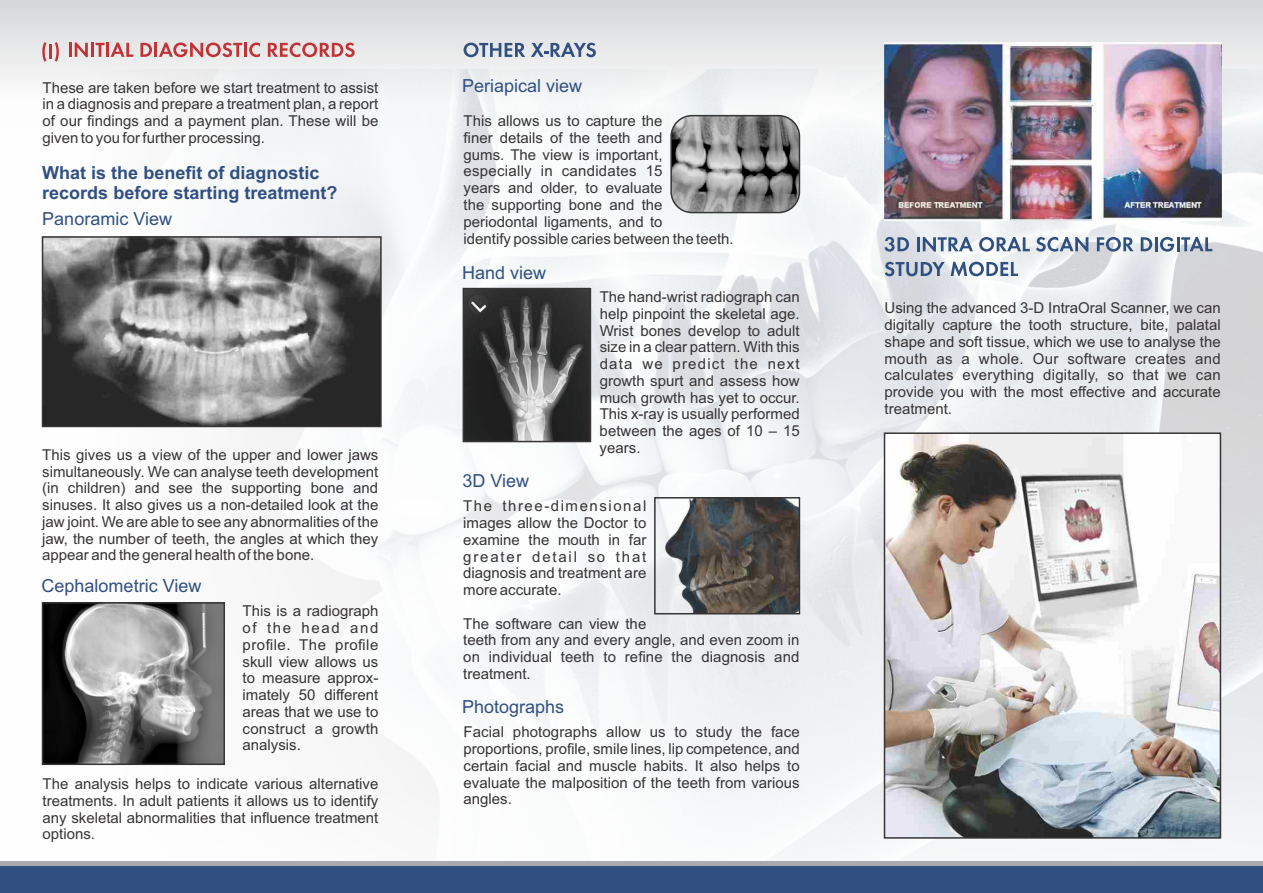
<style>
.page{position:relative;width:1263px;height:893px;background:#fff}
.page>*{position:absolute;margin:0;border:0;box-sizing:border-box;transform-origin:0 0}
.t1{font:18px "Arial";color:#305082}
.t2{font:700 18px/20.1px "Arial";color:#305082}
.t3{font:15px/16.8px "Arial";color:#373435;text-align:justify}
</style>
<div class="page">
<img style="left:78px;top:127px;width:1185px;height:734px">
<div style="left:0;top:0;width:1263px;height:127px;background:linear-gradient(to bottom,#d9dadb,#fafcfc)"></div>
<div style="left:0;top:861px;width:1263px;height:32px;background:#305082"></div>
<hr style="left:0;top:861px;width:1263px;height:4px;background:#a9abae">
<svg style="left:42px;top:42px;width:4px;height:20px"></svg>
<hr style="left:49px;top:44px;width:3px;height:14px;background:#c03437">
<svg style="left:55px;top:42px;width:4px;height:20px"></svg>
<svg style="left:464px;top:43px;width:61px;height:14px"></svg>
<svg style="left:531px;top:43px;width:65px;height:14px"></svg>
<svg style="left:884px;top:237px;width:25px;height:15px"></svg>
<svg style="left:917px;top:237px;width:56px;height:15px"></svg>
<svg style="left:979px;top:237px;width:51px;height:15px"></svg>
<svg style="left:1036px;top:237px;width:52px;height:15px"></svg>
<svg style="left:1097px;top:237px;width:36px;height:15px"></svg>
<svg style="left:1141px;top:237px;width:71px;height:15px"></svg>
<svg style="left:885px;top:262px;width:60px;height:14px"></svg>
<svg style="left:951px;top:262px;width:67px;height:14px"></svg>
<img style="left:44px;top:238px;width:336px;height:187px">
<img style="left:465px;top:290px;width:124px;height:150px">
<img style="left:884px;top:43px;width:337px;height:178px">
<img style="left:671px;top:116px;width:128px;height:97px;border-radius:21px">
<div style="left:670px;top:115px;width:130px;height:98px;border:1px solid #373435;border-radius:21px"></div>
<svg style="left:69px;top:43px;width:19px;height:14px"></svg>
<hr style="left:91px;top:43px;width:3px;height:14px;background:#c03437">
<svg style="left:96px;top:43px;width:9px;height:14px"></svg>
<hr style="left:106px;top:43px;width:3px;height:14px;background:#c03437">
<svg style="left:111px;top:43px;width:22px;height:14px"></svg>
<svg style="left:140px;top:43px;width:102px;height:14px"></svg>
<hr style="left:244px;top:43px;width:3px;height:14px;background:#c03437">
<svg style="left:249px;top:43px;width:11px;height:14px"></svg>
<svg style="left:268px;top:43px;width:87px;height:14px"></svg>
<img style="left:665px;top:499px;width:133px;height:113px">
<div style="left:654px;top:497px;width:146px;height:117px;border:1px solid #373435"></div>
<img style="left:44px;top:604px;width:179px;height:159px">
<img style="left:886px;top:434px;width:333px;height:403px">
<div style="left:42px;top:602px;width:183px;height:163px;border:1px solid #373435"></div>
<div style="left:42px;top:236px;width:340px;height:191px;border:1px solid #373435"></div>
<div style="left:463px;top:288px;width:128px;height:154px;border:1px solid #373435"></div>
<div style="left:884px;top:432px;width:337px;height:407px;border:1px solid #373435"></div>
<p class="t3" style="left:43px;top:80px;width:337px">These are taken before we start treatment to assist in a diagnosis and prepare a treatment plan, a report of our findings and a payment plan. These will be given to you for further processing.</p>
<p class="t2" style="left:42px;top:164px;width:297px">What is the benefit of diagnostic records before starting treatment?</p>
<p class="t1" style="left:42px;top:212px;width:131px">Panoramic View</p>
<p class="t3" style="left:42px;top:448px;width:338px">This gives us a view of the upper and lower jaws simultaneously. We can analyse teeth development (in children) and see the supporting bone and sinuses. It also gives us a non-detailed look at the jaw joint. We are able to see any abnormalities of the jaw, the number of teeth, the angles at which they appear and the general health of the bone.</p>
<p class="t1" style="left:42px;top:578px;width:161px">Cephalometric View</p>
<p class="t3" style="left:243px;top:604px;width:137px">This is a radiograph of the head and profile. The profile skull view allows us to measure approx&shy;imately 50 different areas that we use to construct a growth analysis.</p>
<p class="t3" style="left:43px;top:777px;width:337px">The analysis helps to indicate various alternative treatments. In adult patients it allows us to identify any skeletal abnormalities that influence treatment options.</p>
<p class="t1" style="left:462px;top:79px;width:122px">Periapical view</p>
<p class="t3" style="left:463px;top:114px;width:272px;text-align:left">This allows us to capture the<br>finer details of the teeth and<br>gums. The view is important, especially in candidates 15<br>years and older, to evaluate<br>the supporting bone and the periodontal ligaments, and to<br>identify possible caries between the teeth.</p>
<p class="t1" style="left:462px;top:265px;width:86px">Hand view</p>
<p class="t3" style="left:600px;top:290px;width:202px">The hand-wrist radiograph can help pinpoint the skeletal age.<br>Wrist bones develop to adult size in a clear pattern. With this data we predict the next growth spurt and assess how much growth has yet to occur.<br>This x-ray is usually performed between the ages of 10 – 15 years.</p>
<p class="t1" style="left:462px;top:474px;width:68px">3D View</p>
<p class="t3" style="left:463px;top:499px;width:185px">The three-dimensional images allow the Doctor to examine the mouth in far greater detail so that diagnosis and treatment are more accurate.</p>
<p class="t3" style="left:463px;top:616px;width:338px;text-align:left">The software can view the<br>teeth from any and every angle, and even zoom in on individual teeth to refine the diagnosis and treatment.</p>
<p class="t1" style="left:462px;top:700px;width:104px">Photographs</p>
<p class="t3" style="left:463px;top:725px;width:338px">Facial photographs allow us to study the face proportions, profile, smile lines, lip competence, and certain facial and muscle habits. It also helps to evaluate the malposition of the teeth from various angles.</p>
<p class="t3" style="left:884px;top:301px;width:338px">Using the advanced 3-D IntraOral Scanner, we can digitally capture the tooth structure, bite, palatal shape and soft tissue, which we use to analyse the mouth as a whole. Our software creates and calculates everything digitally, so that we can provide you with the most effective and accurate treatment.</p>
</div>
